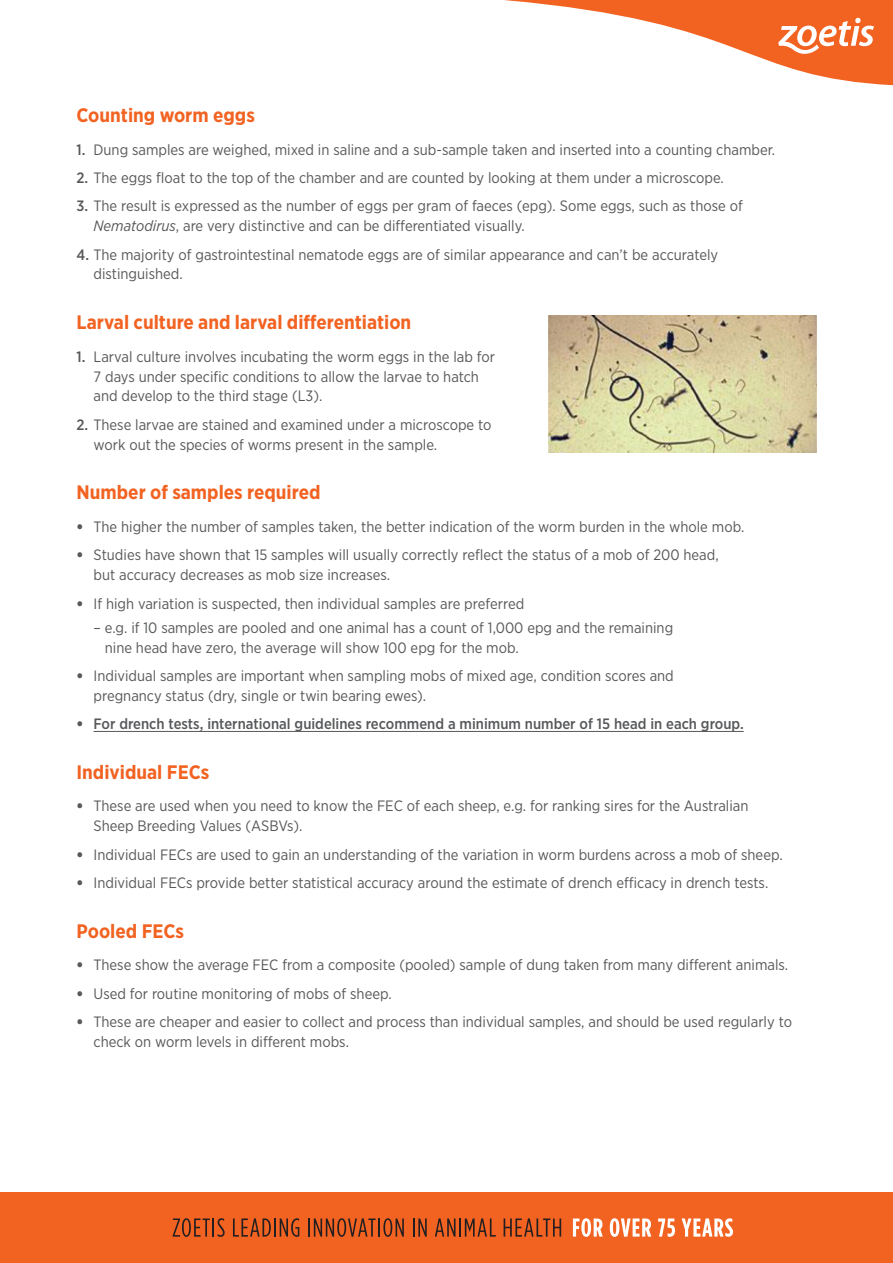
<style>
.page{position:relative;width:893px;height:1263px;background:#fff}
.page>*{position:absolute;margin:0;border:0;box-sizing:border-box;transform-origin:0 0}
.t1{font:700 19.5px "Gotham Narrow";color:#f26221}
.t2{font:15px/19.8px "Gotham Narrow";color:#57585a}
.t3{font:500 15px "Gotham Narrow";color:#57585a}
.s1{font-weight:500}
.s2{font-style:italic}
.s3{font-weight:900}
</style>
<div class="page">
<div style="left:0;top:1192px;width:893px;height:71px;background:#f26221"></div>
<svg style="left:173px;top:1218px;width:52px;height:19px"></svg>
<svg style="left:233px;top:1218px;width:66px;height:19px"></svg>
<svg style="left:308px;top:1218px;width:96px;height:19px"></svg>
<svg style="left:413px;top:1218px;width:14px;height:18px"></svg>
<svg style="left:435px;top:1218px;width:61px;height:18px"></svg>
<svg style="left:504px;top:1218px;width:57px;height:18px"></svg>
<svg style="left:573px;top:1218px;width:30px;height:19px"></svg>
<svg style="left:610px;top:1218px;width:41px;height:19px"></svg>
<svg style="left:658px;top:1218px;width:17px;height:19px"></svg>
<svg style="left:682px;top:1218px;width:51px;height:19px"></svg>
<svg style="left:505px;top:0;width:388px;height:85px"></svg>
<hr style="left:94px;top:731px;width:650px;height:1px;background:#57585a">
<img style="left:549px;top:316px;width:267px;height:136px">
<p class="t1" style="left:77px;top:103px;width:180px">Counting worm eggs</p>
<p class="t2" style="left:77px;top:139px;width:700px"><span class="s1">1.</span> Dung samples are weighed, mixed in saline and a sub-sample taken and inserted into a counting chamber.</p>
<p class="t2" style="left:77px;top:167px;width:649px"><span class="s1">2.</span> The eggs float to the top of the chamber and are counted by looking at them under a microscope.</p>
<p class="t2" style="left:94px;top:196px;width:651px;text-indent:-17px"><span class="s1">3.</span> The result is expressed as the number of eggs per gram of faeces (epg). Some eggs, such as those of<br><span class="s2">Nematodirus</span>, are very distinctive and can be differentiated visually.</p>
<p class="t2" style="left:94px;top:244px;width:626px;text-indent:-17px"><span class="s1">4.</span> The majority of gastrointestinal nematode eggs are of similar appearance and can’t be accurately distinguished.</p>
<p class="t1" style="left:77px;top:310px;width:336px">Larval culture and larval differentiation</p>
<p class="t2" style="left:94px;top:346px;width:403px;text-indent:-17px"><span class="s1">1.</span> Larval culture involves incubating the worm eggs in the lab for<br>7 days under specific conditions to allow the larvae to hatch and develop to the third stage (L3).</p>
<p class="t2" style="left:94px;top:414px;width:399px;text-indent:-17px"><span class="s1">2.</span> These larvae are stained and examined under a microscope to work out the species of worms present in the sample.</p>
<p class="t1" style="left:77px;top:480px;width:245px">Number of samples required</p>
<p class="t2" style="left:77px;top:516px;width:669px"><span class="s3">•</span> The higher the number of samples taken, the better indication of the worm burden in the whole mob.</p>
<p class="t2" style="left:94px;top:545px;width:627px;text-indent:-17px"><span class="s3">•</span> Studies have shown that 15 samples will usually correctly reflect the status of a mob of 200 head, but accuracy decreases as mob size increases.</p>
<p class="t2" style="left:77px;top:593px;width:449px"><span class="s3">•</span> If high variation is suspected, then individual samples are preferred</p>
<p class="t2" style="left:105px;top:617px;width:570px;text-indent:-11px">– e.g. if 10 samples are pooled and one animal has a count of 1,000 epg and the remaining nine head have zero, the average will show 100 epg for the mob.</p>
<p class="t2" style="left:94px;top:665px;width:582px;text-indent:-17px"><span class="s3">•</span> Individual samples are important when sampling mobs of mixed age, condition scores and pregnancy status (dry, single or twin bearing ewes).</p>
<p class="t3" style="left:77px;top:714px;width:669px"><span class="s3">•</span> For drench tests, international guidelines recommend a minimum number of 15 head in each group.</p>
<p class="t1" style="left:77px;top:759px;width:134px">Individual FECs</p>
<p class="t2" style="left:94px;top:796px;width:656px;text-indent:-17px"><span class="s3">•</span> These are used when you need to know the FEC of each sheep, e.g. for ranking sires for the Australian<br>Sheep Breeding Values (ASBVs).</p>
<p class="t2" style="left:77px;top:844px;width:708px"><span class="s3">•</span> Individual FECs are used to gain an understanding of the variation in worm burdens across a mob of sheep.</p>
<p class="t2" style="left:77px;top:873px;width:693px"><span class="s3">•</span> Individual FECs provide better statistical accuracy around the estimate of drench efficacy in drench tests.</p>
<p class="t1" style="left:77px;top:918px;width:109px">Pooled FECs</p>
<p class="t2" style="left:77px;top:955px;width:713px"><span class="s3">•</span> These show the average FEC from a composite (pooled) sample of dung taken from many different animals.</p>
<p class="t2" style="left:77px;top:983px;width:317px"><span class="s3">•</span> Used for routine monitoring of mobs of sheep.</p>
<p class="t2" style="left:94px;top:1012px;width:700px;text-indent:-17px"><span class="s3">•</span> These are cheaper and easier to collect and process than individual samples, and should be used regularly to check on worm levels in different mobs.</p>
</div>
